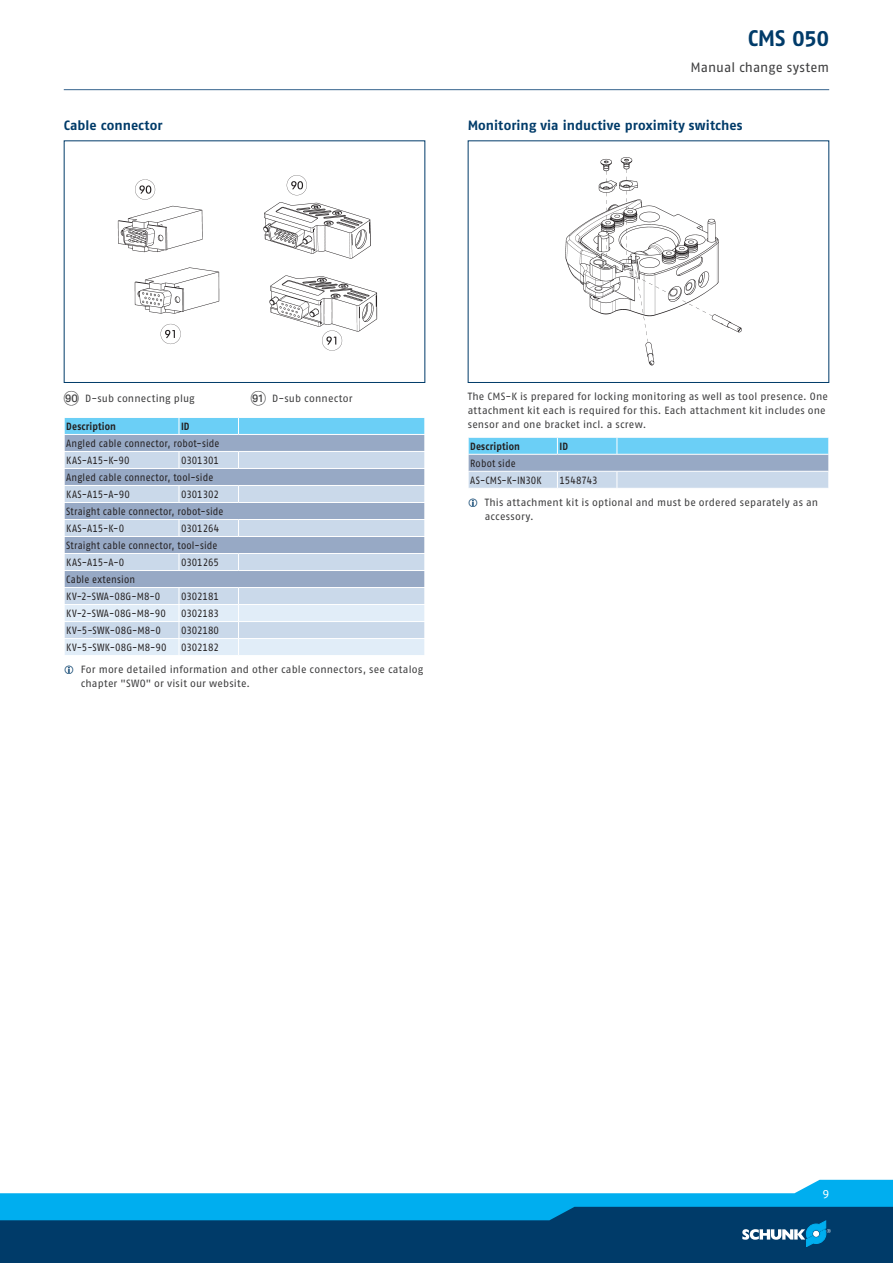
<style>
.page{position:relative;width:893px;height:1263px;background:#fff}
.page>*{position:absolute;margin:0;border:0;box-sizing:border-box;transform-origin:0 0}
.t1{font:700 22.5px "SCHUNK Fago Pro";color:#003b69}
.t2{font:700 13.5px "SCHUNK Fago Pro";letter-spacing:.005em;color:#003b69}
.t3{font:13.5px "SCHUNK Fago Pro";color:#3e3e3f}
.t4{font:12px "SCHUNK Fago Pro";color:#fff}
.t5{font:10.5px/14.2px "SCHUNK Fago Pro";letter-spacing:.015em;color:#3e3e3f}
.t6{font:10.5px/17px "SCHUNK Fago Pro";letter-spacing:.015em;color:#231f20;scale:.9 1}
.t7{font:10.5px "SCHUNK Fago Pro";letter-spacing:-.01em;color:#231f20;scale:.9 1}
.t8{font:700 10.5px "SCHUNK Fago Pro";letter-spacing:.015em;color:#231f20;scale:.9 1}
.t9{font:10.5px "SCHUNK Fago Pro";letter-spacing:-.005em;color:#231f20;scale:.9 1}
.s1{font-family:"Deco Numbers LH Circle";font-size:15px}
</style>
<div class="page">
<div style="left:0;top:1202px;width:893px;height:61px;background:#003b69"></div>
<svg style="left:0;top:1180px;width:893px;height:67px"></svg>
<hr style="left:64px;top:89px;width:765px;height:1px;background:#35628d">
<div style="left:64px;top:140px;width:361px;height:243px;border:1px solid #003b69"></div>
<img style="left:117px;top:175px;width:261px;height:176px">
<svg style="left:64px;top:417px;width:361px;height:238px;background:#b8cde1"></svg>
<hr style="left:64px;top:587px;width:115px;height:1px;background:#fff">
<hr style="left:179px;top:587px;width:59px;height:1px;background:#fff">
<hr style="left:238px;top:587px;width:187px;height:1px;background:#fff">
<div style="left:468px;top:140px;width:361px;height:243px;border:1px solid #003b69"></div>
<img style="left:565px;top:157px;width:177px;height:209px">
<svg style="left:468px;top:437px;width:361px;height:51px;background:#9ec8e3"></svg>
<hr style="left:468px;top:471px;width:89px;height:1px;background:#fff">
<hr style="left:557px;top:471px;width:60px;height:1px;background:#fff">
<hr style="left:617px;top:471px;width:212px;height:1px;background:#fff">
<p class="t2" style="left:64px;top:117px;width:100px">Cable connector</p>
<h1 class="t1" style="left:748px;top:24px;width:83px">CMS 050</h1>
<p class="t3" style="left:691px;top:60px;width:140px">Manual change system</p>
<p class="t2" style="left:468px;top:117px;width:276px">Monitoring via inductive proximity switches</p>
<p class="t5" style="left:64px;top:391px;width:132px"><span class="s1">IT</span> D-sub connecting plug</p>
<p class="t5" style="left:251px;top:391px;width:103px"><span class="s1">IK</span> D-sub connector</p>
<p class="t8" style="left:66px;top:420px;width:57px">Description</p>
<p class="t8" style="left:181px;top:420px;width:11px">ID</p>
<p class="t6" style="left:66px;top:435px;width:172px">Angled cable connector, robot-side<br>KAS-A15-K-90</p>
<p class="t6" style="left:66px;top:452px;width:171px;text-indent:115px">0301301<br>Angled cable connector, tool-side<br>KAS-A15-A-90</p>
<p class="t6" style="left:66px;top:486px;width:176px;text-indent:115px">0301302<br>Straight cable connector, robot-side<br>KAS-A15-K-0</p>
<p class="t6" style="left:66px;top:520px;width:171px;text-indent:115px">0301264<br>Straight cable connector, tool-side<br>KAS-A15-A-0</p>
<p class="t7" style="left:181px;top:556px;width:44px">0301265</p>
<p class="t6" style="left:66px;top:571px;width:106px">Cable extension<br>KV-2-SWA-08G-M8-0</p>
<p class="t9" style="left:181px;top:590px;width:44px">0302181</p>
<p class="t6" style="left:66px;top:605px;width:112px">KV-2-SWA-08G-M8-90</p>
<p class="t7" style="left:181px;top:607px;width:43px">0302183</p>
<p class="t6" style="left:66px;top:622px;width:107px">KV-5-SWK-08G-M8-0</p>
<p class="t9" style="left:181px;top:624px;width:44px">0302180</p>
<p class="t6" style="left:66px;top:639px;width:113px">KV-5-SWK-08G-M8-90</p>
<p class="t7" style="left:181px;top:641px;width:43px">0302182</p>
<p class="t5" style="left:81px;top:662px;width:344px">For more detailed information and other cable connectors, see catalog chapter "SWO" or visit our website.</p>
<p class="t5" style="left:468px;top:389px;width:362px">The CMS-K is prepared for locking monitoring as well as tool presence. One attachment kit each is required for this. Each attachment kit includes one sensor and one bracket incl. a screw.</p>
<p class="t8" style="left:470px;top:440px;width:57px">Description</p>
<p class="t8" style="left:560px;top:440px;width:11px">ID</p>
<p class="t6" style="left:470px;top:455px;width:81px">Robot side<br>AS-CMS-K-IN30K</p>
<p class="t7" style="left:560px;top:474px;width:44px">1548743</p>
<p class="t5" style="left:485px;top:495px;width:335px">This attachment kit is optional and must be ordered separately as an accessory.</p>
<p class="t4" style="left:822px;top:1186px;width:8px">9</p>
</div>
